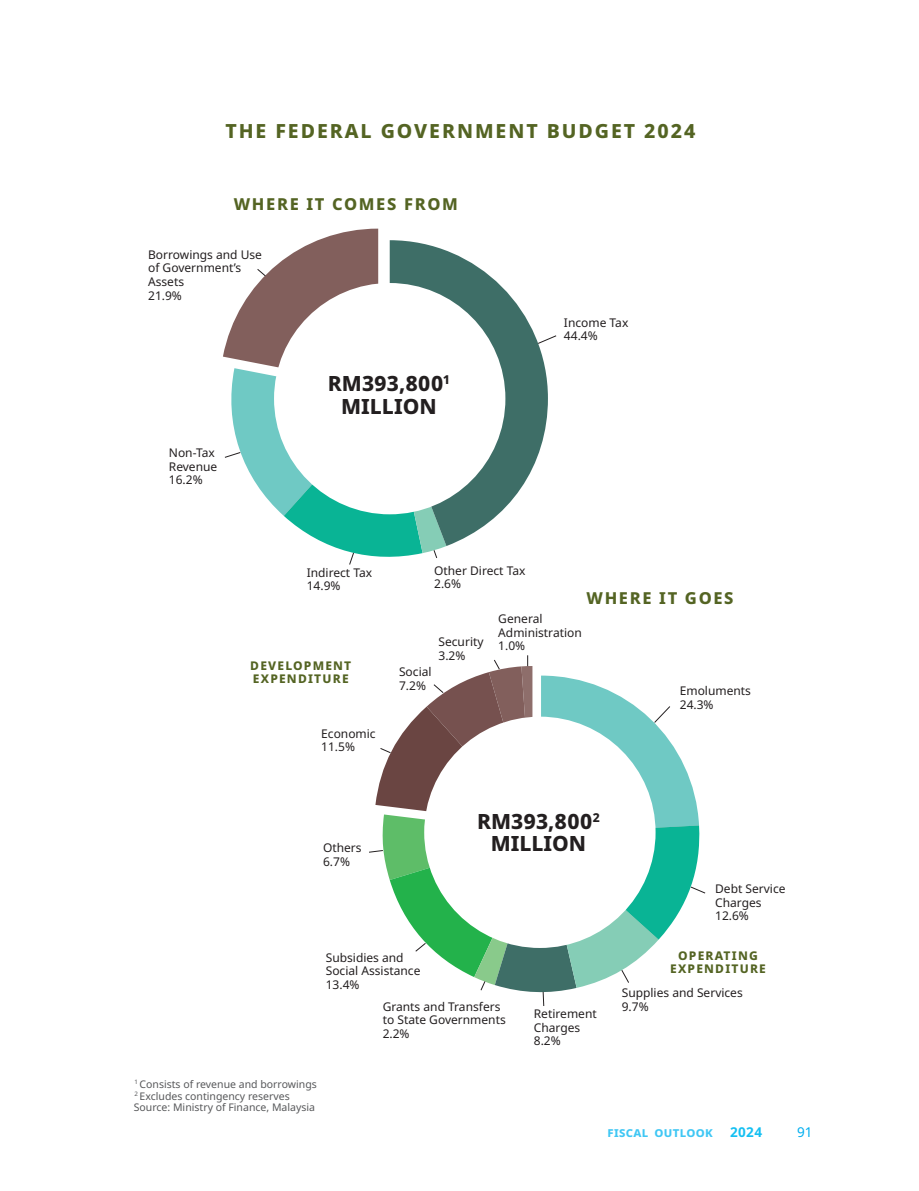
<style>
.page{position:relative;width:919px;height:1191px;background:#fff}
.page>*{position:absolute;margin:0;border:0;box-sizing:border-box;transform-origin:0 0}
.t1{font:800 21px/22.5px "Noto Sans";color:#231f20;text-align:center}
.t2{font:800 19.5px "Noto Sans";letter-spacing:.1em;color:#546423}
.t3{font:800 16.5px "Noto Sans";letter-spacing:.1em;color:#546423}
.t4{font:700 13.5px "Noto Sans";letter-spacing:.025em;color:#40c7f4}
.t5{font:700 13.5px "Noto Sans";color:#15c0f2}
.t6{font:13.5px "Noto Sans";color:#00aeef}
.t7{font:12px/13.5px "Noto Sans";color:#231f20}
.t8{font:800 12px/13.5px "Noto Sans";letter-spacing:.1em;color:#546423}
.t9{font:10.5px/12px "Noto Sans";color:#57585a}
</style>
<div class="page">
<svg style="left:446px;top:250px;width:102px;height:296px;fill:#3e6e67"></svg>
<div style="left:274px;top:283px;width:231px;height:231px;background:#fff;border-radius:50%"></div>
<svg style="left:537px;top:335px;width:20px;height:9px"></svg>
<svg style="left:223px;top:229px;width:223px;height:336px"></svg>
<svg style="left:369px;top:655px;width:337px;height:351px"></svg>
<div style="left:424px;top:716px;width:231px;height:232px;background:#fff;border-radius:50%"></div>
<p class="t2" style="left:225px;top:116px;width:471px">THE FEDERAL GOVERNMENT BUDGET 2024</p>
<p class="t3" style="left:234px;top:192px;width:225px">WHERE IT COMES FROM</p>
<p class="t7" style="left:148px;top:248px;width:115px">Borrowings and Use of Government’s<br>Assets<br>21.9%</p>
<p class="t7" style="left:169px;top:446px;width:50px">Non-Tax<br>Revenue<br>16.2%</p>
<p class="t1" style="left:328px;top:372px;width:124px">RM393,800<sup>1<br></sup>MILLION</p>
<p class="t7" style="left:564px;top:316px;width:66px">Income Tax<br>44.4%</p>
<p class="t7" style="left:307px;top:566px;width:67px">Indirect Tax<br>14.9%</p>
<p class="t7" style="left:434px;top:564px;width:93px">Other Direct Tax<br>2.6%</p>
<p class="t3" style="left:586px;top:586px;width:148px">WHERE IT GOES</p>
<p class="t8" style="left:250px;top:658px;width:102px">DEVELOPMENT<br>EXPENDITURE</p>
<p class="t7" style="left:321px;top:727px;width:56px">Economic<br>11.5%</p>
<p class="t7" style="left:399px;top:665px;width:34px">Social<br>7.2%</p>
<p class="t7" style="left:438px;top:635px;width:47px">Security<br>3.2%</p>
<p class="t7" style="left:498px;top:612px;width:85px">General<br>Administration<br>1.0%</p>
<p class="t7" style="left:679px;top:684px;width:73px">Emoluments<br>24.3%</p>
<p class="t7" style="left:323px;top:841px;width:40px">Others<br>6.7%</p>
<p class="t1" style="left:477px;top:810px;width:124px">RM393,800<sup>2<br></sup>MILLION</p>
<p class="t7" style="left:326px;top:951px;width:96px">Subsidies and<br>Social Assistance<br>13.4%</p>
<p class="t7" style="left:382px;top:1000px;width:125px">Grants and Transfers to State Governments<br>2.2%</p>
<p class="t7" style="left:534px;top:1007px;width:64px">Retirement<br>Charges<br>8.2%</p>
<p class="t7" style="left:715px;top:882px;width:72px">Debt Service<br>Charges<br>12.6%</p>
<p class="t8" style="left:670px;top:949px;width:97px;text-align:center">OPERATING<br>EXPENDITURE</p>
<p class="t7" style="left:621px;top:986px;width:123px">Supplies and Services<br>9.7%</p>
<p class="t9" style="left:134px;top:1078px;width:184px"><sup>1</sup> Consists of revenue and borrowings<br><sup>2</sup> Excludes contingency reserves<br>Source: Ministry of Finance, Malaysia</p>
<p class="t4" style="left:607px;top:1123px;width:107px">FISCAL OUTLOOK</p>
<p class="t5" style="left:730px;top:1123px;width:33px">2024</p>
<p class="t6" style="left:797px;top:1123px;width:17px">91</p>
</div>
